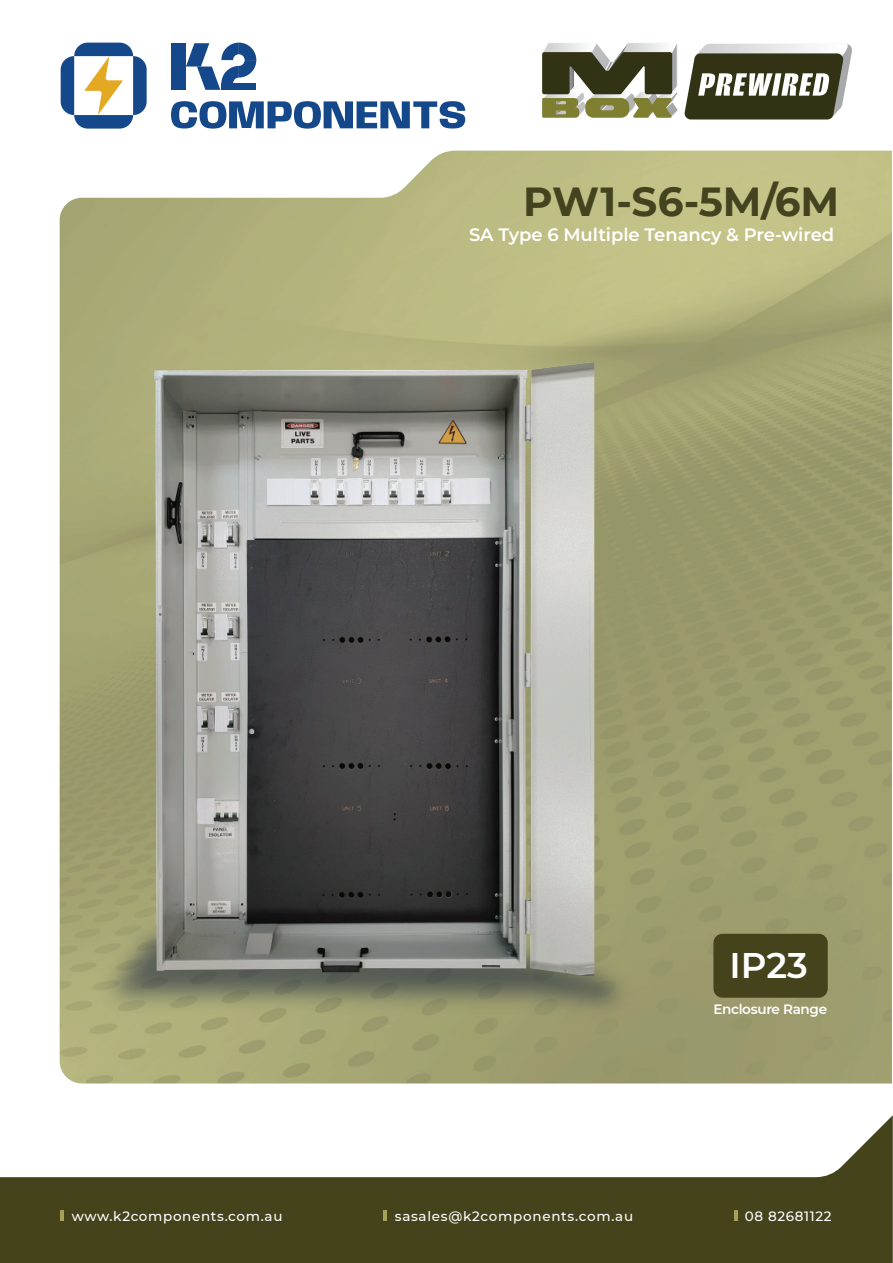
<style>
.page{position:relative;width:893px;height:1263px;background:#fff}
.page>*{position:absolute;margin:0;border:0;box-sizing:border-box;transform-origin:0 0}
.t1{font:700 40.5px "Montserrat";color:#434320}
.t2{font:600 35.55px "Montserrat";color:#fff}
.t3{font:100 18px "Montserrat";letter-spacing:-.005em;color:#fff}
.t4{font:600 13.65px "Montserrat";letter-spacing:-.025em;color:#fff}
.t5{font:500 13.5px "Montserrat";letter-spacing:.05em;color:#fff}
</style>
<div class="page">
<img style="left:60px;top:151px;width:832px;height:932px">
<div style="left:713px;top:934px;width:115px;height:64px;background:#44431b;border-radius:9px"></div>
<svg style="left:0;top:1115px;width:893px;height:148px;fill:#44431b"></svg>
<svg style="left:735px;top:1210px;width:3px;height:10px"></svg>
<svg style="left:383px;top:1210px;width:3px;height:10px"></svg>
<hr style="left:60px;top:1210px;width:4px;height:10px;background:#a5a15b">
<div style="left:171px;top:43px;width:15px;height:24px;background:#14488b"></div>
<div style="left:171px;top:67px;width:15px;height:23px;background:#14488b"></div>
<svg style="left:186px;top:43px;width:70px;height:47px"></svg>
<div style="left:221px;top:83px;width:35px;height:7px;background:#14488b"></div>
<svg style="left:171px;top:101px;width:294px;height:28px"></svg>
<svg style="left:61px;top:43px;width:86px;height:86px"></svg>
<svg style="left:542px;top:43px;width:136px;height:75px"></svg>
<svg style="left:684px;top:44px;width:168px;height:75px"></svg>
<img style="left:60px;top:884px;width:608px;height:170px">
<img style="left:154px;top:362px;width:440px;height:615px">
<h1 class="t1" style="left:523px;top:172px;width:318px">PW1-S6-5M/6M</h1>
<h3 class="t3" style="left:469px;top:223px;width:367px">SA Type 6 Multiple Tenancy &amp; Pre-wired</h3>
<h2 class="t2" style="left:729px;top:940px;width:80px">IP23</h2>
<p class="t4" style="left:713px;top:999px;width:115px">Enclosure Range</p>
<p class="t5" style="left:72px;top:1206px;width:212px">www.k2components.com.au</p>
<p class="t5" style="left:395px;top:1206px;width:240px">sasales@k2components.com.au</p>
<p class="t5" style="left:745px;top:1206px;width:88px">08 82681122</p>
</div>
